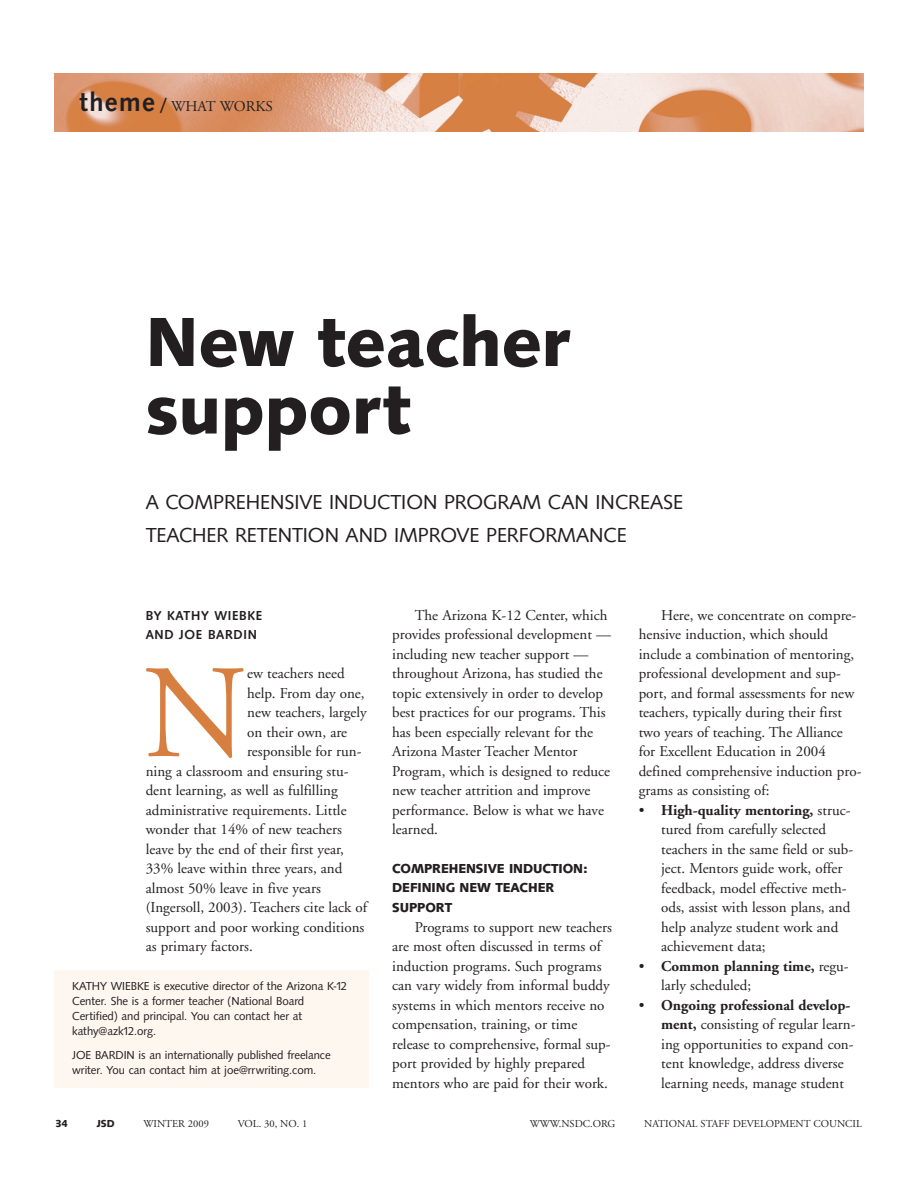
<style>
.page{position:relative;width:918px;height:1188px;background:#fff}
.page>*{position:absolute;margin:0;border:0;box-sizing:border-box;transform-origin:0 0}
.t1{font:132.6px "Adobe Garamond";color:#d77f41}
.t2{font:700 72px/67.5px "Syntax T";color:#231f20}
.t3{font:21px/33px "Syntax D";color:#231f20}
.t4{font:15px/19.5px "Adobe Garamond";color:#231f20}
.t5{font:700 13.5px/19.5px "Syntax T";color:#231f20}
.t6{font:500 13.5px/19.5px "Syntax D";letter-spacing:.055em;color:#231f20}
.t7{font:12px/15px "Syntax D";color:#231f20}
.t8{font:10.5px "Adobe Garamond";color:#231f20}
.t9{font:700 10.5px "Syntax T";color:#231f20}
.s1{font-family:"Syntax D";font-weight:500;font-size:27px}
.s2{font-family:"Syntax D";font-weight:500;font-size:18px}
.s3{font-weight:700}
</style>
<div class="page">
<div style="left:54px;top:970px;width:315px;height:118px;background:#fdf7ef"></div>
<img style="left:54px;top:74px;width:810px;height:58px">
<p class="t4" style="left:80px;top:98px;width:195px"><span class="s1">theme</span> <span class="s2">/</span> WHAT WORKS</p>
<h2 class="t2" style="left:146px;top:307px;width:426px">New teacher support</h2>
<h3 class="t3" style="left:146px;top:485px;width:539px">A COMPREHENSIVE INDUCTION PROGRAM CAN INCREASE<br>TEACHER RETENTION AND IMPROVE PERFORMANCE</h3>
<p class="t6" style="left:146px;top:605px;width:118px">BY KATHY WIEBKE<br>AND JOE BARDIN</p>
<h1 class="t1" style="left:143px;top:661px;width:105px">N</h1>
<p class="t4" style="left:247px;top:665px;width:99px">ew teachers need</p>
<p class="t4" style="left:247px;top:684px;width:119px">help. From day one,</p>
<p class="t4" style="left:247px;top:704px;width:121px">new teachers, largely</p>
<p class="t4" style="left:247px;top:723px;width:102px">on their own, are</p>
<p class="t4" style="left:247px;top:743px;width:116px">responsible for run-</p>
<p class="t4" style="left:146px;top:762px;width:204px">ning a classroom and ensuring stu-</p>
<p class="t4" style="left:146px;top:782px;width:194px">dent learning, as well as fulfilling</p>
<p class="t4" style="left:146px;top:801px;width:202px">administrative requirements. Little</p>
<p class="t4" style="left:146px;top:821px;width:198px">wonder that 14% of new teachers</p>
<p class="t4" style="left:146px;top:840px;width:200px">leave by the end of their first year,</p>
<p class="t4" style="left:146px;top:860px;width:198px">33% leave within three years, and</p>
<p class="t4" style="left:146px;top:879px;width:177px">almost 50% leave in five years</p>
<p class="t4" style="left:146px;top:899px;width:223px">(Ingersoll, 2003). Teachers cite lack of</p>
<p class="t4" style="left:146px;top:918px;width:220px">support and poor working conditions</p>
<p class="t4" style="left:146px;top:938px;width:109px">as primary factors.</p>
<p class="t7" style="left:72px;top:978px;width:276px">KATHY WIEBKE is executive director of the Arizona K-12<br>Center. She is a former teacher (National Board Certified) and principal. You can contact her at kathy@azk12.org.</p>
<p class="t7" style="left:72px;top:1047px;width:260px">JOE BARDIN is an internationally published freelance writer. You can contact him at joe@rrwriting.com.</p>
<p class="t4" style="left:392px;top:606px;width:220px;text-indent:22px">The Arizona K-12 Center, which provides professional development — including new teacher support — throughout Arizona, has studied the topic extensively in order to develop best practices for our programs. This has been especially relevant for the<br>Arizona Master Teacher Mentor<br>Program, which is designed to reduce new teacher attrition and improve performance. Below is what we have learned.</p>
<p class="t5" style="left:392px;top:859px;width:197px">COMPREHENSIVE INDUCTION:<br>DEFINING NEW TEACHER<br>SUPPORT</p>
<p class="t4" style="left:392px;top:918px;width:221px;text-indent:22px">Programs to support new teachers are most often discussed in terms of induction programs. Such programs can vary widely from informal buddy systems in which mentors receive no compensation, training, or time release to comprehensive, formal sup&shy;port provided by highly prepared mentors who are paid for their work.</p>
<p class="t4" style="left:639px;top:606px;width:224px;text-indent:22px">Here, we concentrate on compre&shy;hensive induction, which should include a combination of mentoring, professional development and sup&shy;port, and formal assessments for new teachers, typically during their first two years of teaching. The Alliance for Excellent Education in 2004 defined comprehensive induction pro&shy;grams as consisting of:</p>
<p class="t4" style="left:661px;top:801px;width:194px;text-indent:-22px">• <span class="s3">High-quality mentoring,</span> struc&shy;tured from carefully selected teachers in the same field or sub&shy;ject. Mentors guide work, offer feedback, model effective meth&shy;ods, assist with lesson plans, and help analyze student work and achievement data;</p>
<p class="t4" style="left:661px;top:957px;width:189px;text-indent:-22px">• <span class="s3">Common planning time,</span> regu&shy;larly scheduled;</p>
<p class="t4" style="left:661px;top:996px;width:196px;text-indent:-23px">• <span class="s3">Ongoing professional develop&shy;ment,</span> consisting of regular learn&shy;ing opportunities to expand con&shy;tent knowledge, address diverse learning needs, manage student</p>
<p class="t9" style="left:56px;top:1117px;width:14px">34</p>
<p class="t9" style="left:97px;top:1117px;width:19px">JSD</p>
<p class="t8" style="left:143px;top:1119px;width:67px">WINTER 2009</p>
<p class="t8" style="left:238px;top:1119px;width:71px">VOL. 30, NO. 1</p>
<p class="t8" style="left:530px;top:1119px;width:87px">WWW.NSDC.ORG</p>
<p class="t8" style="left:644px;top:1119px;width:219px">NATIONAL STAFF DEVELOPMENT COUNCIL</p>
</div>
